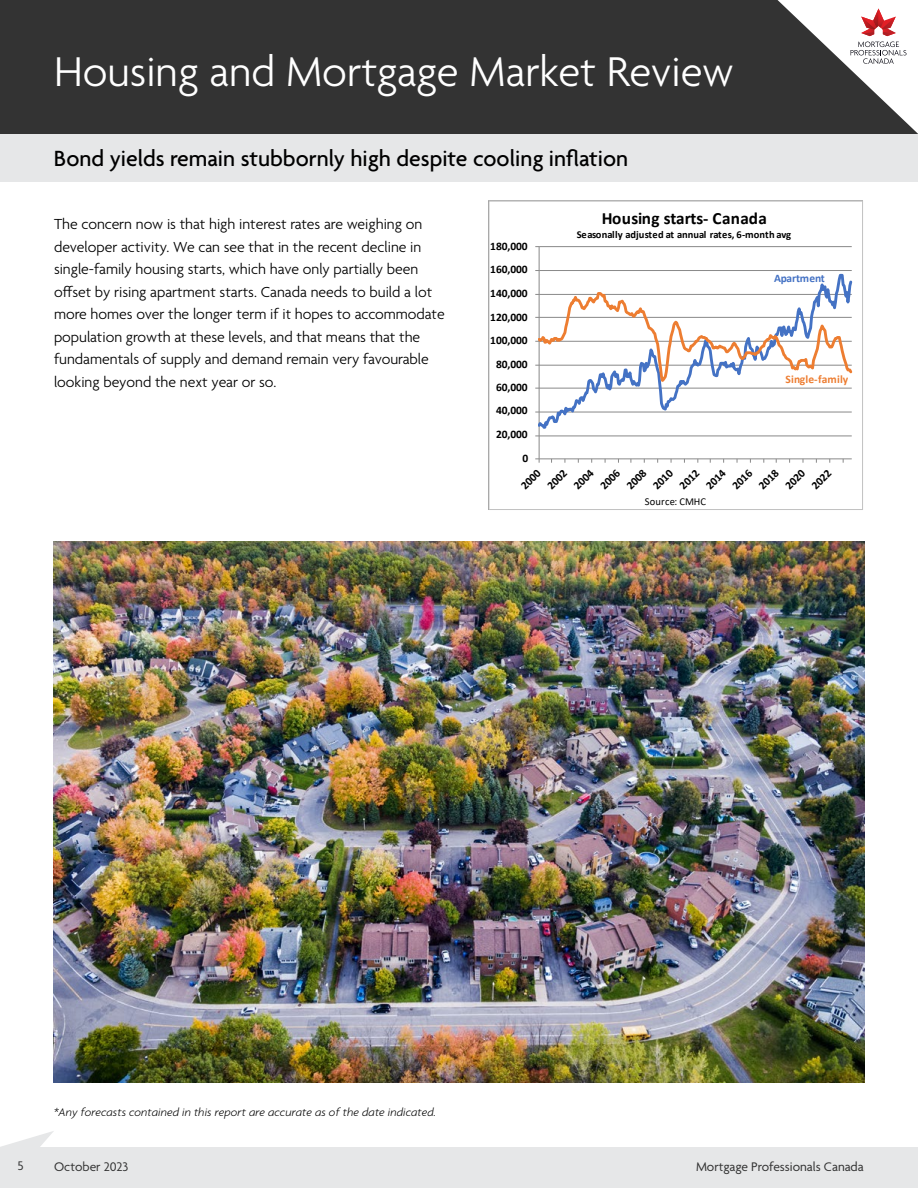
<style>
.page{position:relative;width:918px;height:1188px;background:#fff}
.page>*{position:absolute;margin:0;border:0;box-sizing:border-box;transform-origin:0 0}
.t1{font:300 45px "Agenda";color:#fff}
.t2{font:500 23.85px "Agenda";color:#000}
.t3{font:700 17.25px "Calibri";letter-spacing:.005em;color:#000}
.t4{font:300 15.75px/22.5px "Agenda";color:#000}
.t5{font:13.5px "Agenda";color:#333}
.t6{font:13.5px "Agenda";color:#323333}
.t7{font:italic 300 12px "Agenda";letter-spacing:.01em;color:#000}
.t8{font:700 11.4px "Calibri";letter-spacing:-.005em;color:#000}
.t9{font:700 11.4px "Calibri";letter-spacing:.005em;color:#ed7d31}
.t10{font:700 11.4px "Calibri";letter-spacing:-.02em;color:#4472c4}
.t11{font:700 10.5px "Calibri";letter-spacing:.01em;color:#000}
.t12{font:10.5px "Calibri";letter-spacing:.015em;color:#000}
</style>
<div class="page">
<div style="left:0;top:0;width:918px;height:147px;background:#333"></div>
<div style="left:0;top:134px;width:918px;height:47px;background:#e6e7e8"></div>
<svg style="left:1px;top:1131px;width:53px;height:16px"></svg>
<div style="left:0;top:1147px;width:918px;height:41px;background:#e6e7e8"></div>
<svg style="left:778px;top:0;width:140px;height:134px"></svg>
<img style="left:54px;top:542px;width:811px;height:541px">
<svg style="left:535px;top:246px;width:318px;height:217px"></svg>
<div style="left:489px;top:200px;width:374px;height:310px;border:1px solid #c2c2c2"></div>
<h1 class="t1" style="left:54px;top:48px;width:681px">Housing and Mortgage Market Review</h1>
<h2 class="t2" style="left:54px;top:145px;width:576px">Bond yields remain stubbornly high despite cooling inflation</h2>
<p class="t4" style="left:54px;top:214px;width:392px">The concern now is that high interest rates are weighing on developer activity. We can see that in the recent decline in single-family housing starts, which have only partially been offset by rising apartment starts. Canada needs to build a lot more homes over the longer term if it hopes to accommodate population growth at these levels, and that means that the fundamentals of supply and demand remain very favourable looking beyond the next year or so.</p>
<p class="t8" style="left:490px;top:238px;width:39px">180,000</p>
<p class="t8" style="left:490px;top:261px;width:39px">160,000</p>
<p class="t8" style="left:490px;top:285px;width:39px">140,000</p>
<p class="t8" style="left:490px;top:309px;width:39px">120,000</p>
<p class="t8" style="left:490px;top:332px;width:39px">100,000</p>
<p class="t8" style="left:496px;top:356px;width:33px">80,000</p>
<p class="t8" style="left:496px;top:380px;width:33px">60,000</p>
<p class="t8" style="left:496px;top:403px;width:33px">40,000</p>
<p class="t8" style="left:496px;top:426px;width:33px">20,000</p>
<p class="t8" style="left:522px;top:450px;width:7px">0</p>
<p class="t3" style="left:602px;top:206px;width:167px">Housing starts- Canada</p>
<p class="t11" style="left:577px;top:228px;width:216px">Seasonally adjusted at annual rates, 6-month avg</p>
<p class="t10" style="left:774px;top:271px;width:52px">Apartment</p>
<p class="t9" style="left:786px;top:371px;width:64px">Single-family</p>
<p class="t8" style="left:517px;top:482px;width:25px;rotate:-45deg">2000</p>
<p class="t8" style="left:543px;top:482px;width:25px;rotate:-45deg">2002</p>
<p class="t8" style="left:570px;top:482px;width:25px;rotate:-45deg">2004</p>
<p class="t8" style="left:596px;top:482px;width:25px;rotate:-45deg">2006</p>
<p class="t8" style="left:623px;top:482px;width:25px;rotate:-45deg">2008</p>
<p class="t8" style="left:649px;top:482px;width:25px;rotate:-45deg">2010</p>
<p class="t8" style="left:676px;top:482px;width:25px;rotate:-45deg">2012</p>
<p class="t8" style="left:702px;top:482px;width:25px;rotate:-45deg">2014</p>
<p class="t8" style="left:728px;top:482px;width:25px;rotate:-45deg">2016</p>
<p class="t8" style="left:755px;top:482px;width:25px;rotate:-45deg">2018</p>
<p class="t8" style="left:781px;top:482px;width:25px;rotate:-45deg">2020</p>
<p class="t8" style="left:808px;top:482px;width:25px;rotate:-45deg">2022</p>
<p class="t12" style="left:645px;top:494px;width:63px">Source: CMHC</p>
<p class="t7" style="left:54px;top:1105px;width:384px">*Any forecasts contained in this report are accurate as of the date indicated.</p>
<p class="t6" style="left:17px;top:1159px;width:8px">5</p>
<p class="t5" style="left:54px;top:1159px;width:76px">October 2023</p>
<p class="t5" style="left:696px;top:1159px;width:169px">Mortgage Professionals Canada</p>
</div>
